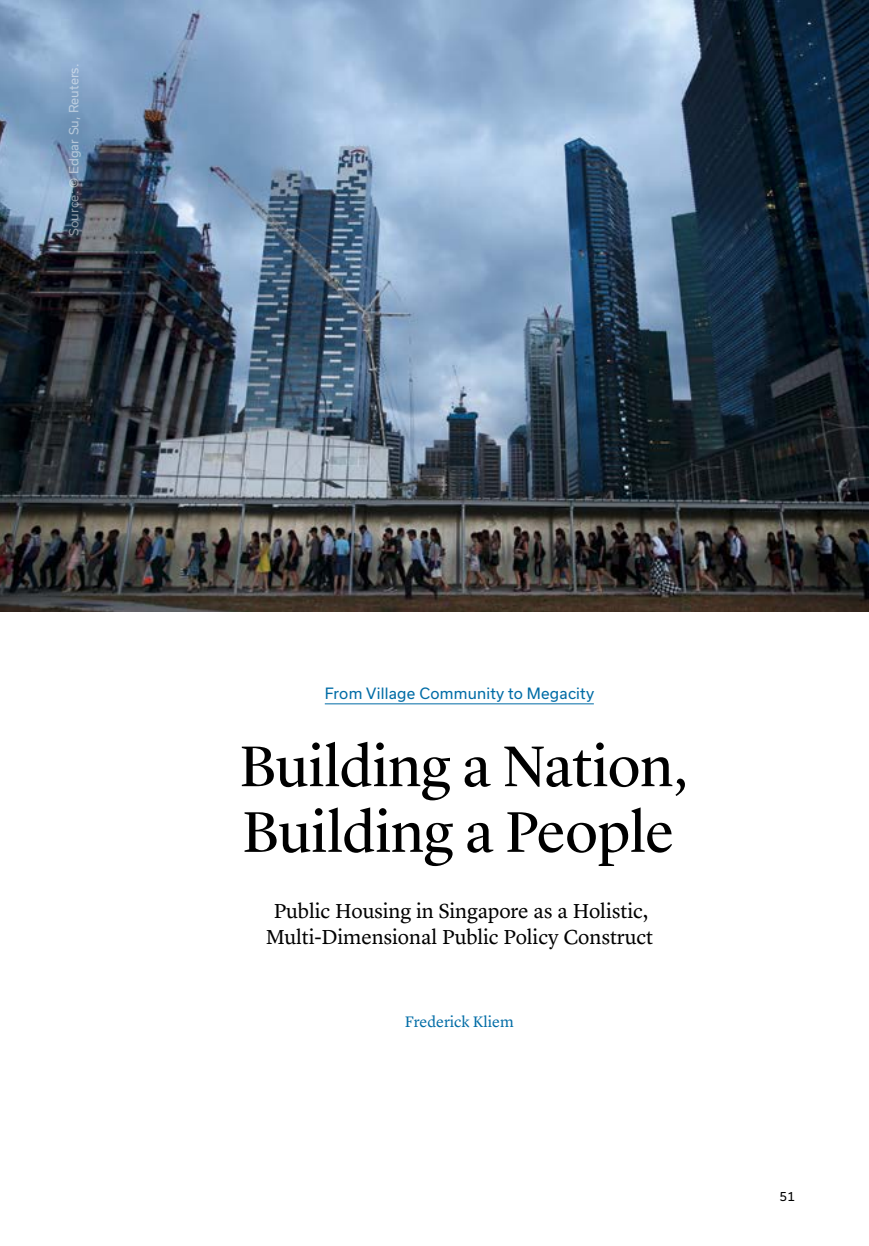
<style>
.page{position:relative;width:869px;height:1246px;background:#fff}
.page>*{position:absolute;margin:0;border:0;box-sizing:border-box;transform-origin:0 0}
.t1{font:59.5px/65.6px "Lyon Display";color:#000}
.t2{font:21px/26.2px "Lyon Text";letter-spacing:-.005em;color:#000;text-align:center}
.t3{font:15.75px "Lyon Text";color:#006ca6}
.t4{font:14.88px "Usual";letter-spacing:.015em;color:#006ca6}
.t5{font:12.25px "Usual";letter-spacing:.01em;color:#fff}
.t6{font:12.25px "Usual";color:#000}
</style>
<div class="page">
<hr style="left:324px;top:703px;width:269px;height:1px;background:#006ca6">
<img style="left:0;top:0;width:868px;height:611px">
<p class="t5" style="left:67px;top:236px;width:174px;rotate:-90deg">Source: © Edgar Su, Reuters.</p>
<p class="t4" style="left:324px;top:684px;width:271px">From Village Community to Megacity</p>
<h1 class="t1" style="left:239px;top:728px;width:449px">Building a Nation,<br>Building a People</h1>
<p class="t2" style="left:266px;top:895px;width:389px">Public Housing in Singapore as a Holistic,<br>Multi-Dimensional Public Policy Construct</p>
<p class="t3" style="left:404px;top:1009px;width:110px">Frederick Kliem</p>
<p class="t6" style="left:779px;top:1188px;width:17px">51</p>
</div>
